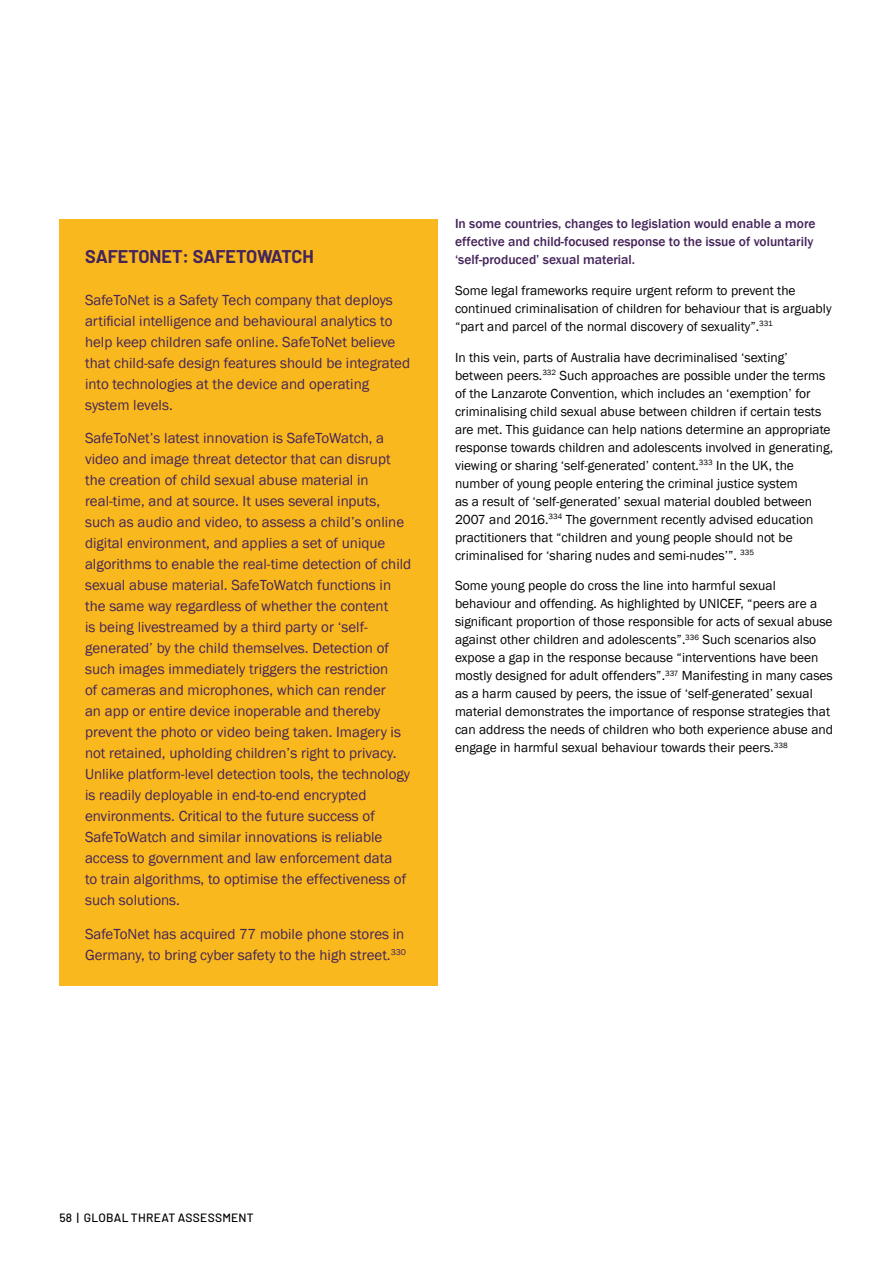
<style>
.page{position:relative;width:893px;height:1263px;background:#fff}
.page>*{position:absolute;margin:0;border:0;box-sizing:border-box;transform-origin:0 0}
.t1{font:700 18px "Barlow";color:#45245a}
.t2{font:15px/21px "Franklin Gothic";color:#45245a}
.t3{font:13.5px/18px "Franklin Gothic";color:#000}
.t4{font:500 13.5px/18px "Franklin Gothic";color:#45245a}
.t5{font:500 12px "Barlow";letter-spacing:.02em;color:#000}
</style>
<div class="page">
<div style="left:60px;top:219px;width:378px;height:767px;background:#f9b81d"></div>
<h1 class="t1" style="left:85px;top:243px;width:230px">SAFETONET: SAFETOWATCH</h1>
<p class="t2" style="left:85px;top:289px;width:327px">SafeToNet is a Safety Tech company that deploys artificial intelligence and behavioural analytics to help keep children safe online. SafeToNet believe that child-safe design features should be integrated into technologies at the device and operating system levels.</p>
<p class="t2" style="left:85px;top:428px;width:328px">SafeToNet’s latest innovation is SafeToWatch, a video and image threat detector that can disrupt the creation of child sexual abuse material in real-time, and at source. It uses several inputs, such as audio and video, to assess a child’s online digital environment, and applies a set of unique algorithms to enable the real-time detection of child sexual abuse material. SafeToWatch functions in the same way regardless of whether the content<br>is being livestreamed by a third party or ‘self&shy;generated’ by the child themselves. Detection of such images immediately triggers the restriction<br>of cameras and microphones, which can render<br>an app or entire device inoperable and thereby prevent the photo or video being taken. Imagery is not retained, upholding children’s right to privacy.<br>Unlike platform-level detection tools, the technology is readily deployable in end-to-end encrypted environments. Critical to the future success of SafeToWatch and similar innovations is reliable access to government and law enforcement data<br>to train algorithms, to optimise the effectiveness of such solutions.</p>
<p class="t2" style="left:85px;top:924px;width:322px">SafeToNet has acquired 77 mobile phone stores in<br>Germany, to bring cyber safety to the high street.<sup>330</sup></p>
<p class="t4" style="left:455px;top:215px;width:362px">In some countries, changes to legislation would enable a more effective and child-focused response to the issue of voluntarily ‘self-produced’ sexual material.</p>
<p class="t3" style="left:455px;top:282px;width:378px">Some legal frameworks require urgent reform to prevent the continued criminalisation of children for behaviour that is arguably “part and parcel of the normal discovery of sexuality”.<sup>331</sup></p>
<p class="t3" style="left:455px;top:348px;width:380px">In this vein, parts of Australia have decriminalised ‘sexting’ between peers.<sup>332</sup> Such approaches are possible under the terms of the Lanzarote Convention, which includes an ‘exemption’ for criminalising child sexual abuse between children if certain tests are met. This guidance can help nations determine an appropriate response towards children and adolescents involved in generating, viewing or sharing ‘self-generated’ content.<sup>333</sup> In the UK, the number of young people entering the criminal justice system<br>as a result of ‘self-generated’ sexual material doubled between 2007 and 2016.<sup>334</sup> The government recently advised education practitioners that “children and young people should not be criminalised for ‘sharing nudes and semi-nudes’”. <sup>335</sup></p>
<p class="t3" style="left:455px;top:577px;width:380px">Some young people do cross the line into harmful sexual behaviour and offending. As highlighted by UNICEF, “peers are a significant proportion of those responsible for acts of sexual abuse against other children and adolescents”.<sup>336</sup> Such scenarios also expose a gap in the response because “interventions have been mostly designed for adult offenders”.<sup>337</sup> Manifesting in many cases as a harm caused by peers, the issue of ‘self-generated’ sexual material demonstrates the importance of response strategies that can address the needs of children who both experience abuse and engage in harmful sexual behaviour towards their peers.<sup>338</sup></p>
<p class="t5" style="left:60px;top:1209px;width:196px">58 | GLOBAL THREAT ASSESSMENT</p>
</div>
